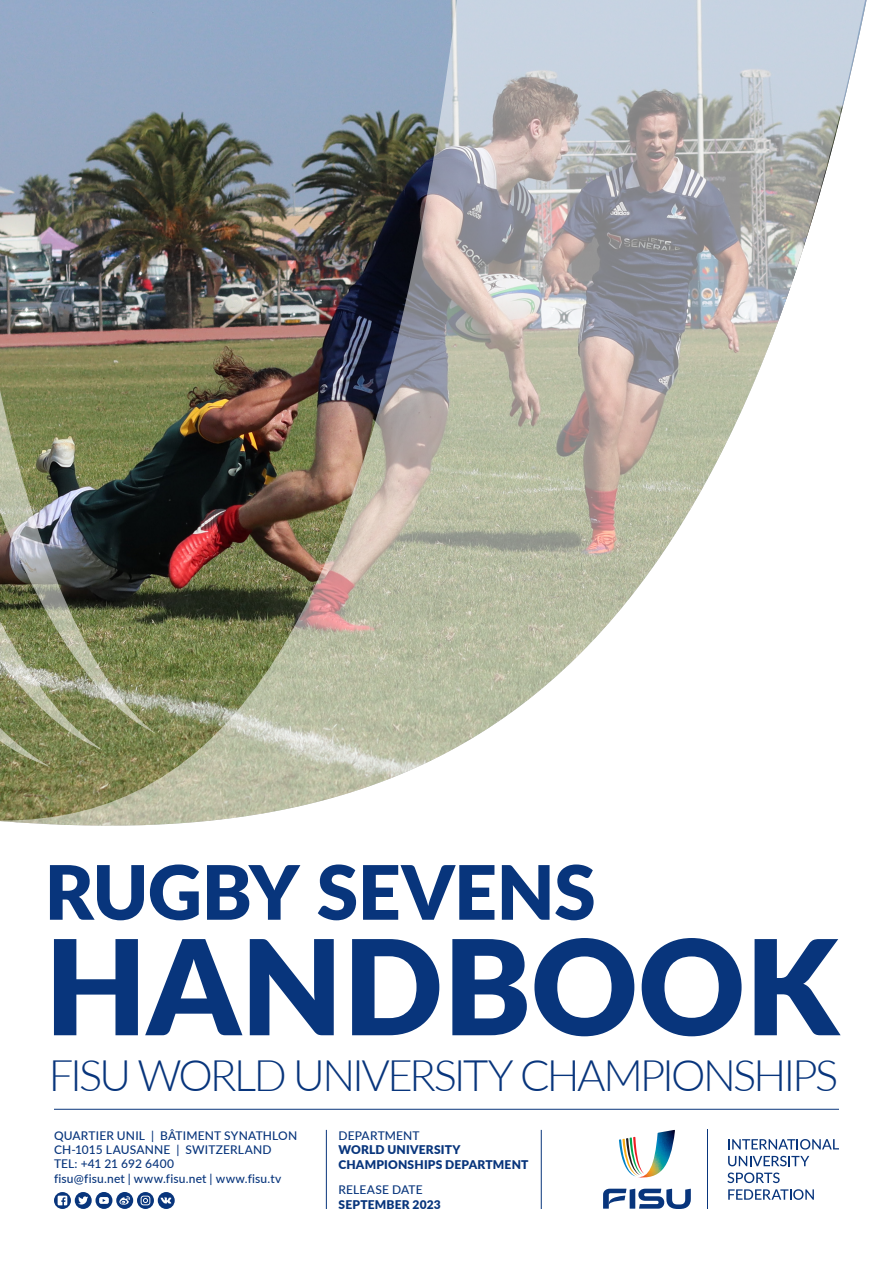
<style>
.page{position:relative;width:893px;height:1263px;background:#fff}
.page>*{position:absolute;margin:0;border:0;box-sizing:border-box;transform-origin:0 0}
.t1{font:900 132px "Lato";color:#08357c}
.t2{font:900 75px "Lato";letter-spacing:-.01em;color:#08357c}
.t3{font:300 43.5px "Lato";letter-spacing:-.06em;color:#08357c}
.Cover_Address{font:500 12px "Lato";letter-spacing:.015em;color:#08357c}
.t4{font:900 12px "Lato";letter-spacing:.015em;color:#08357c}
</style>
<div class="page">
<hr style="left:54px;top:1109px;width:785px;height:1px;background:#08357c">
<hr style="left:326px;top:1130px;width:1px;height:79px;background:#08357c">
<hr style="left:541px;top:1130px;width:1px;height:79px;background:#08357c">
<svg style="left:54px;top:1192px;width:121px;height:17px"></svg>
<img style="left:0;top:0;width:867px;height:826px">
<hr style="left:707px;top:1130px;width:1px;height:79px;background:#08357c">
<svg style="left:728px;top:1139px;width:111px;height:10px"></svg>
<svg style="left:728px;top:1156px;width:81px;height:10px"></svg>
<svg style="left:727px;top:1172px;width:53px;height:11px"></svg>
<svg style="left:728px;top:1189px;width:86px;height:11px"></svg>
<svg style="left:603px;top:1189px;width:88px;height:20px"></svg>
<svg style="left:619px;top:1130px;width:56px;height:48px"></svg>
<p class="t2" style="left:45px;top:836px;width:553px">RUGBY SEVENS</p>
<p class="t1" style="left:45px;top:888px;width:795px">HANDBOOK</p>
<p class="t3" style="left:49px;top:1045px;width:791px">FISU WORLD UNIVERSITY CHAMPIONSHIPS</p>
<p class="Cover_Address" style="left:54px;top:1126px;width:245px">QUARTIER UNIL | BÂTIMENT SYNATHLON</p>
<p class="Cover_Address" style="left:54px;top:1141px;width:219px">CH-1015 LAUSANNE | SWITZERLAND</p>
<p class="Cover_Address" style="left:54px;top:1155px;width:122px">TEL: +41 21 692 6400</p>
<p class="Cover_Address" style="left:54px;top:1170px;width:229px">fisu@fisu.net | www.fisu.net | www.fisu.tv</p>
<p class="Cover_Address" style="left:338px;top:1126px;width:83px">DEPARTMENT</p>
<p class="t4" style="left:338px;top:1141px;width:124px">WORLD UNIVERSITY</p>
<p class="t4" style="left:338px;top:1155px;width:191px">CHAMPIONSHIPS DEPARTMENT</p>
<p class="Cover_Address" style="left:338px;top:1181px;width:86px">RELEASE DATE</p>
<p class="t4" style="left:338px;top:1195px;width:104px">SEPTEMBER 2023</p>
</div>
